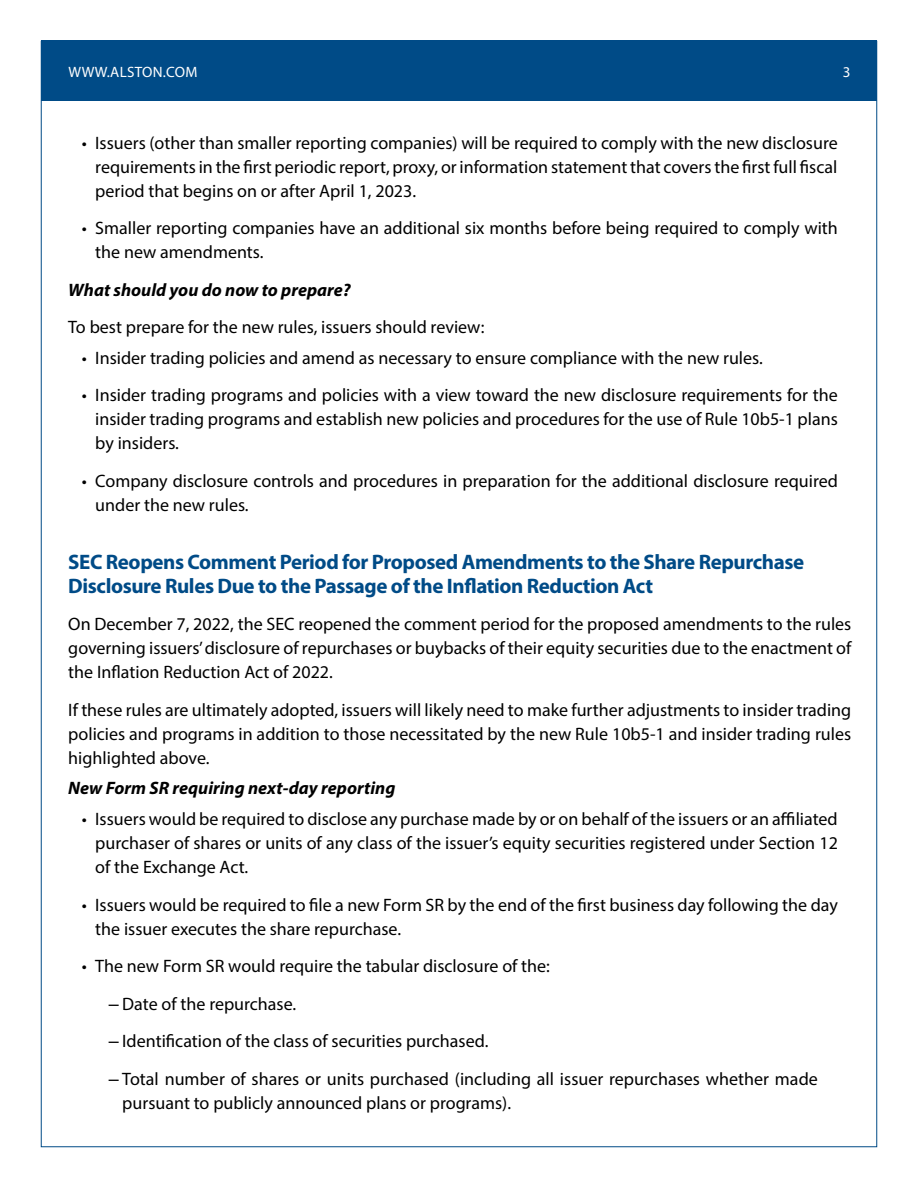
<style>
.page{position:relative;width:918px;height:1188px;background:#fff}
.page>*{position:absolute;margin:0;border:0;box-sizing:border-box;transform-origin:0 0}
.Head{font:700 21px/24px "Myriad Pro";letter-spacing:-.02em;color:#004b87}
.Body_Text{font:18px/24px "Myriad Pro";color:#000;text-align:justify}
.Subhead{font:italic 700 18px "Myriad Pro";color:#000}
.t1{font:15px "Myriad Pro";letter-spacing:.02em;color:#fff}
.s1{font-family:"Arial"}
</style>
<div class="page">
<div style="left:41px;top:40px;width:835px;height:61px;background:#004b87"></div>
<p class="t1" style="left:68px;top:62px;width:130px">WWW.ALSTON.COM</p>
<p class="t1" style="left:843px;top:62px;width:9px">3</p>
<p class="Body_Text" style="left:95px;top:130px;width:744px;text-indent:-14px">• Issuers (other than smaller reporting companies) will be required to comply with the new disclosure requirements in the first periodic report, proxy, or information statement that covers the first full fiscal period that begins on or after April 1, 2023.</p>
<p class="Body_Text" style="left:95px;top:216px;width:744px;text-indent:-14px">• Smaller reporting companies have an additional six months before being required to comply with the new amendments.</p>
<p class="Subhead" style="left:68px;top:278px;width:284px">What should you do now to prepare?</p>
<p class="Body_Text" style="left:68px;top:315px;width:418px">To best prepare for the new rules, issuers should review:</p>
<p class="Body_Text" style="left:82px;top:345px;width:683px">• Insider trading policies and amend as necessary to ensure compliance with the new rules.</p>
<p class="Body_Text" style="left:95px;top:383px;width:744px;text-indent:-14px">• Insider trading programs and policies with a view toward the new disclosure requirements for the insider trading programs and establish new policies and procedures for the use of Rule 10b5-1 plans by insiders.</p>
<p class="Body_Text" style="left:95px;top:468px;width:744px;text-indent:-14px">• Company disclosure controls and procedures in preparation for the additional disclosure required under the new rules.</p>
<p class="Head" style="left:68px;top:549px;width:737px">SEC Reopens Comment Period for Proposed Amendments to the Share Repurchase<br>Disclosure Rules Due to the Passage of the Inflation Reduction Act</p>
<p class="Body_Text" style="left:68px;top:612px;width:785px">On December 7, 2022, the SEC reopened the comment period for the proposed amendments to the rules governing issuers’ disclosure of repurchases or buybacks of their equity securities due to the enactment of the Inflation Reduction Act of 2022.</p>
<p class="Body_Text" style="left:68px;top:697px;width:785px">If these rules are ultimately adopted, issuers will likely need to make further adjustments to insider trading policies and programs in addition to those necessitated by the new Rule 10b5-1 and insider trading rules highlighted above.</p>
<p class="Subhead" style="left:68px;top:776px;width:329px">New Form SR requiring next-day reporting</p>
<p class="Body_Text" style="left:95px;top:807px;width:744px;text-indent:-14px">• Issuers would be required to disclose any purchase made by or on behalf of the issuers or an affiliated purchaser of shares or units of any class of the issuer’s equity securities registered under Section 12 of the Exchange Act.</p>
<p class="Body_Text" style="left:95px;top:892px;width:744px;text-indent:-14px">• Issuers would be required to file a new Form SR by the end of the first business day following the day the issuer executes the share repurchase.</p>
<p class="Body_Text" style="left:82px;top:954px;width:470px">• The new Form SR would require the tabular disclosure of the:</p>
<p class="Body_Text" style="left:109px;top:991px;width:189px"><span class="s1">–</span> Date of the repurchase.</p>
<p class="Body_Text" style="left:109px;top:1029px;width:381px"><span class="s1">–</span> Identification of the class of securities purchased.</p>
<p class="Body_Text" style="left:122px;top:1066px;width:697px;text-indent:-14px"><span class="s1">–</span> Total number of shares or units purchased (including all issuer repurchases whether made pursuant to publicly announced plans or programs).</p>
</div>
